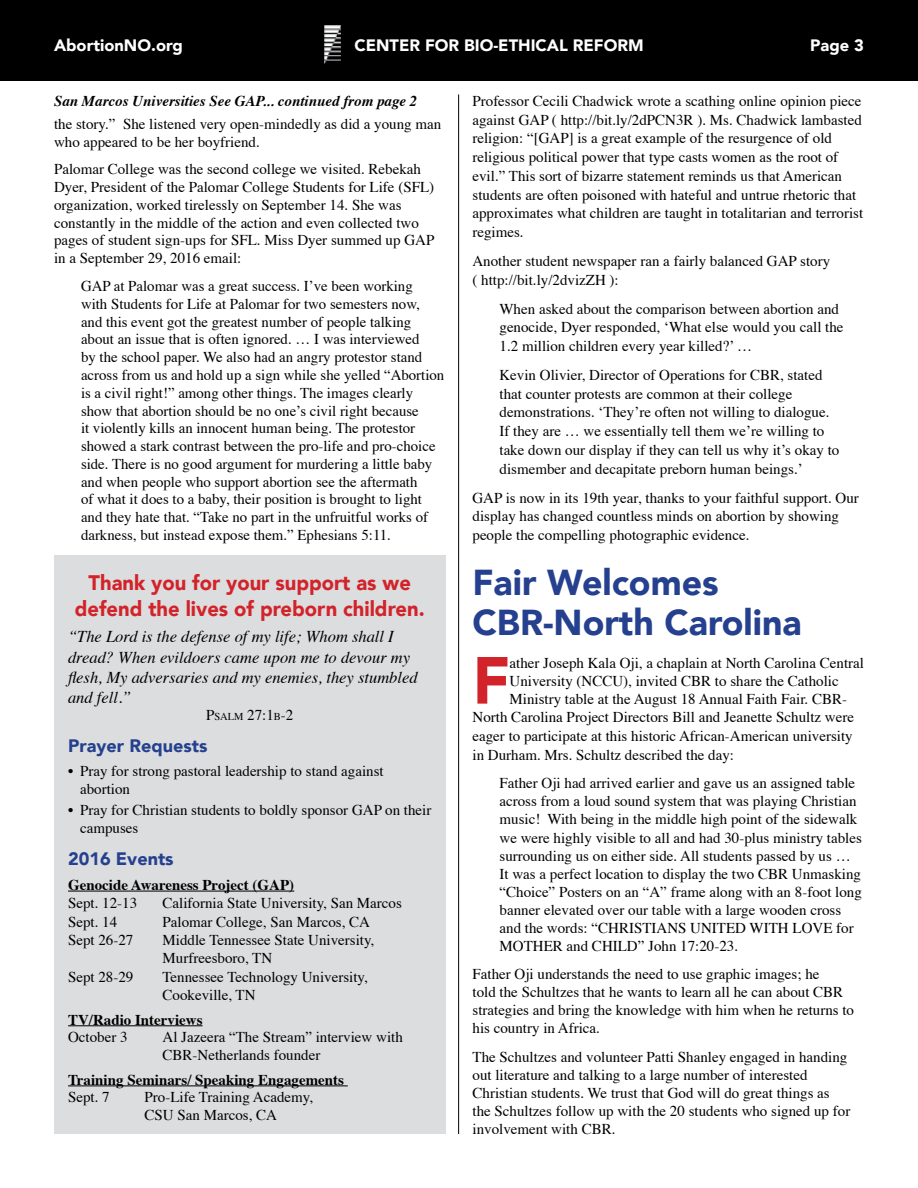
<style>
.page{position:relative;width:918px;height:1188px;background:#fff}
.page>*{position:absolute;margin:0;border:0;box-sizing:border-box;transform-origin:0 0}
.t1{font:900 65.85px "Avenir";color:#d2232a;scale:.96 1}
.t2{font:900 36px/39.9px "Avenir";color:#25408f}
.t3{font:900 21px/25.5px "Avenir";color:#d2232a;text-align:center;scale:.96 1}
.t4{font:900 18px "Avenir";color:#25408f}
.t5{font:italic 16.5px/20.1px "Times";color:#000}
.t6{font:900 16.5px "Avenir";color:#fff}
.t7{font:15px/17.7px "Times";color:#000}
.t8{font:700 15px "Times";color:#000}
.t9{font:italic 700 15px "Times";color:#000}
.t10{font:15px "Times";color:#000}
.s1{font-size:10.5px}
</style>
<div class="page">
<div style="left:0;top:0;width:918px;height:81px;background:#000"></div>
<img style="left:324px;top:26px;width:17px;height:37px">
<hr style="left:458px;top:94px;width:1px;height:1040px;background:#000">
<div style="left:54px;top:555px;width:392px;height:579px;background:#dcddde"></div>
<hr style="left:68px;top:891px;width:226px;height:1px;background:#000">
<hr style="left:68px;top:1025px;width:135px;height:1px;background:#000">
<hr style="left:68px;top:1085px;width:280px;height:1px;background:#000">
<p class="t6" style="left:54px;top:31px;width:130px">AbortionNO.org</p>
<p class="t6" style="left:354px;top:31px;width:291px">CENTER FOR BIO-ETHICAL REFORM</p>
<p class="t6" style="left:810px;top:31px;width:55px">Page 3</p>
<p class="t9" style="left:54px;top:87px;width:365px">San Marcos Universities See GAP... continued from page 2</p>
<p class="t7" style="left:54px;top:114px;width:389px">the story.” She listened very open-mindedly as did a young man who appeared to be her boyfriend.</p>
<p class="t7" style="left:54px;top:159px;width:382px">Palomar College was the second college we visited. Rebekah Dyer, President of the Palomar College Students for Life (SFL) organization, worked tirelessly on September 14. She was constantly in the middle of the action and even collected two pages of student sign-ups for SFL. Miss Dyer summed up GAP in a September 29, 2016 email:</p>
<p class="t7" style="left:81px;top:276px;width:365px">GAP at Palomar was a great success. I’ve been working<br>with Students for Life at Palomar for two semesters now, and this event got the greatest number of people talking about an issue that is often ignored. … I was interviewed<br>by the school paper. We also had an angry protestor stand across from us and hold up a sign while she yelled “Abortion is a civil right!” among other things. The images clearly show that abortion should be no one’s civil right because<br>it violently kills an innocent human being. The protestor showed a stark contrast between the pro-life and pro-choice side. There is no good argument for murdering a little baby and when people who support abortion see the aftermath<br>of what it does to a baby, their position is brought to light and they hate that. “Take no part in the unfruitful works of darkness, but instead expose them.” Ephesians 5:11.</p>
<h3 class="t3" style="left:75px;top:570px;width:366px">Thank you for your support as we defend the lives of preborn children.</h3>
<p class="t5" style="left:68px;top:626px;width:351px">“The Lord is the defense of my life; Whom shall I dread? When evildoers came upon me to devour my flesh, My adversaries and my enemies, they stumbled and fell.”</p>
<p class="t10" style="left:206px;top:701px;width:89px">P<span class="s1">SALM</span> 27:1<span class="s1">B</span>-2</p>
<p class="t4" style="left:68px;top:730px;width:141px">Prayer Requests</p>
<p class="t7" style="left:80px;top:760px;width:305px;line-height:18.3px;text-indent:-12px">• Pray for strong pastoral leadership to stand against abortion</p>
<p class="t7" style="left:80px;top:800px;width:353px;line-height:18.3px;text-indent:-12px">• Pray for Christian students to boldly sponsor GAP on their campuses</p>
<p class="t4" style="left:68px;top:843px;width:107px">2016 Events</p>
<p class="t8" style="left:68px;top:871px;width:228px">Genocide Awareness Project (GAP)</p>
<p class="t7" style="left:68px;top:893px;width:71px">Sept. 12-13</p>
<p class="t7" style="left:163px;top:893px;width:241px">California State University, San Marcos</p>
<p class="t7" style="left:68px;top:911px;width:51px">Sept. 14</p>
<p class="t7" style="left:163px;top:911px;width:209px">Palomar College, San Marcos, CA</p>
<p class="t7" style="left:68px;top:930px;width:67px">Sept 26-27</p>
<p class="t7" style="left:163px;top:929px;width:213px;line-height:18.3px">Middle Tennessee State University,<br>Murfreesboro, TN</p>
<p class="t7" style="left:68px;top:966px;width:67px">Sept 28-29</p>
<p class="t7" style="left:163px;top:966px;width:207px;line-height:18.3px">Tennessee Technology University,<br>Cookeville, TN</p>
<p class="t8" style="left:68px;top:1005px;width:136px">TV/Radio Interviews</p>
<p class="t7" style="left:68px;top:1027px;width:61px">October 3</p>
<p class="t7" style="left:163px;top:1027px;width:242px">Al Jazeera “The Stream” interview with<br>CBR-Netherlands founder</p>
<p class="t8" style="left:68px;top:1066px;width:278px">Training Seminars/ Speaking Engagements</p>
<p class="t7" style="left:68px;top:1087px;width:43px">Sept. 7</p>
<p class="t7" style="left:145px;top:1087px;width:170px">Pro-Life Training Academy,<br>CSU San Marcos, CA</p>
<p class="t7" style="left:472px;top:90px;width:392px;line-height:18.8px">Professor Cecili Chadwick wrote a scathing online opinion piece against GAP ( http://bit.ly/2dPCN3R ). Ms. Chadwick lambasted religion: “[GAP] is a great example of the resurgence of old religious political power that type casts women as the root of evil.” This sort of bizarre statement reminds us that American students are often poisoned with hateful and untrue rhetoric that approximates what children are taught in totalitarian and terrorist regimes.</p>
<p class="t7" style="left:472px;top:250px;width:359px;line-height:18.8px">Another student newspaper ran a fairly balanced GAP story ( http://bit.ly/2dvizZH ):</p>
<p class="t7" style="left:500px;top:298px;width:346px;line-height:18.8px">When asked about the comparison between abortion and genocide, Dyer responded, ‘What else would you call the<br>1.2 million children every year killed?’ …</p>
<p class="t7" style="left:500px;top:364px;width:341px;line-height:18.8px">Kevin Olivier, Director of Operations for CBR, stated that counter protests are common at their college demonstrations. ‘They’re often not willing to dialogue.<br>If they are … we essentially tell them we’re willing to take down our display if they can tell us why it’s okay to dismember and decapitate preborn human beings.’</p>
<p class="t7" style="left:472px;top:487px;width:388px;line-height:18.8px">GAP is now in its 19th year, thanks to your faithful support. Our display has changed countless minds on abortion by showing people the compelling photographic evidence.</p>
<h2 class="t2" style="left:472px;top:562px;width:331px">Fair Welcomes<br>CBR-North Carolina</h2>
<h1 class="t1" style="left:472px;top:624px;width:41px">F</h1>
<p class="t7" style="left:510px;top:652px;width:356px">ather Joseph Kala Oji, a chaplain at North Carolina Central</p>
<p class="t7" style="left:510px;top:670px;width:331px">University (NCCU), invited CBR to share the Catholic</p>
<p class="t7" style="left:510px;top:688px;width:339px">Ministry table at the August 18 Annual Faith Fair. CBR-</p>
<p class="t7" style="left:473px;top:707px;width:383px">North Carolina Project Directors Bill and Jeanette Schultz were</p>
<p class="t7" style="left:473px;top:726px;width:382px">eager to participate at this historic African-American university</p>
<p class="t7" style="left:473px;top:745px;width:263px">in Durham. Mrs. Schultz described the day:</p>
<p class="t7" style="left:500px;top:773px;width:364px;line-height:18.1px">Father Oji had arrived earlier and gave us an assigned table across from a loud sound system that was playing Christian music! With being in the middle high point of the sidewalk we were highly visible to all and had 30-plus ministry tables surrounding us on either side. All students passed by us … It was a perfect location to display the two CBR Unmasking “Choice” Posters on an “A” frame along with an 8-foot long banner elevated over our table with a large wooden cross and the words: “CHRISTIANS UNITED WITH LOVE for MOTHER and CHILD” John 17:20-23.</p>
<p class="t7" style="left:473px;top:964px;width:383px;line-height:18.1px">Father Oji understands the need to use graphic images; he<br>told the Schultzes that he wants to learn all he can about CBR strategies and bring the knowledge with him when he returns to his country in Africa.</p>
<p class="t7" style="left:473px;top:1046px;width:379px;line-height:18.1px">The Schultzes and volunteer Patti Shanley engaged in handing out literature and talking to a large number of interested Christian students. We trust that God will do great things as the Schultzes follow up with the 20 students who signed up for involvement with CBR.</p>
</div>
